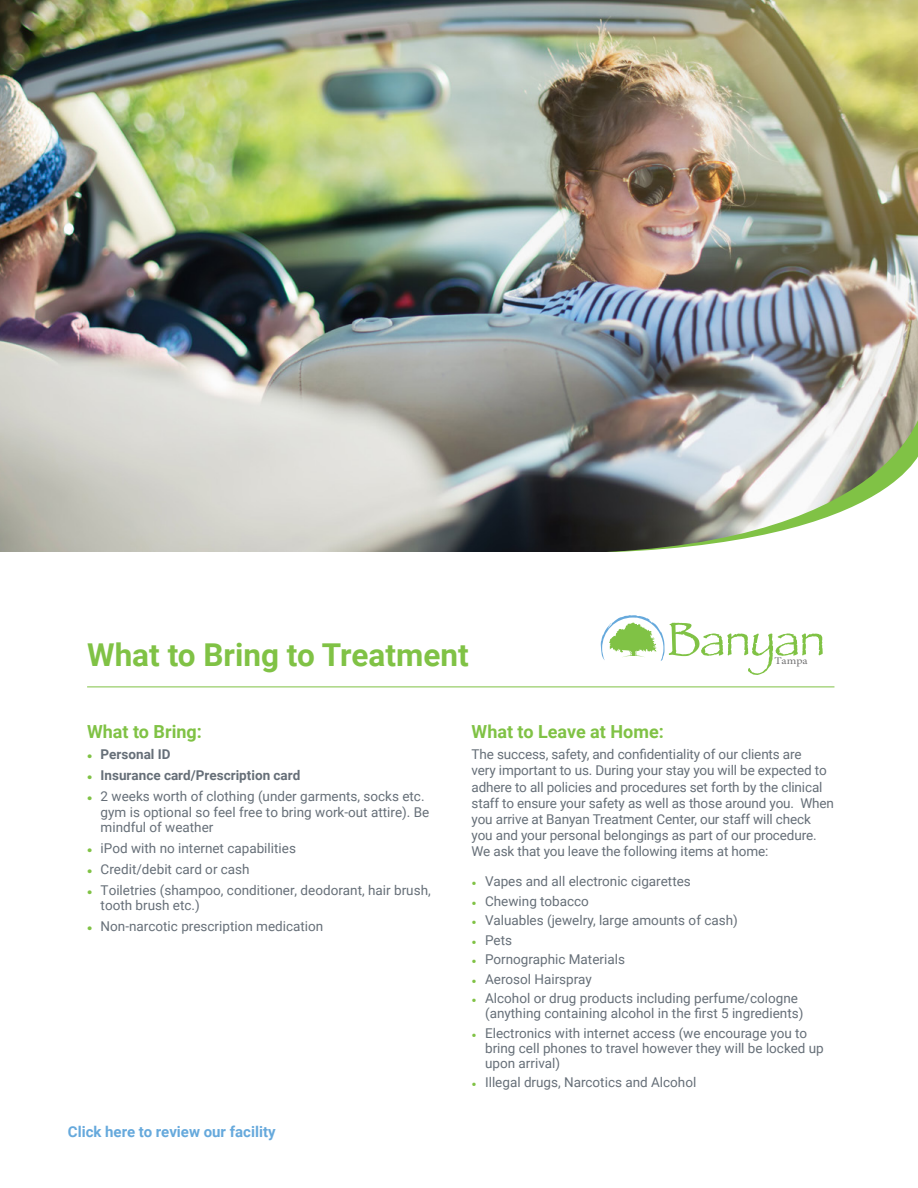
<style>
.page{position:relative;width:918px;height:1188px;background:#fff}
.page>*{position:absolute;margin:0;border:0;box-sizing:border-box;transform-origin:0 0}
.t1{font:700 31.5px "Roboto";color:#80c245}
.t2{font:700 18px "Roboto";color:#80c245}
.t3{font:700 15px "Roboto";color:#66a9dc}
.t4{font:13.5px/16.2px "Roboto";color:#666f78}
.t5{font:700 13.5px "Roboto";color:#666f78}
.t6{font:10.2px "Minion Pro";color:#727273;scale:1.15 1}
.s1{font-family:"Lato";font-size:9px;color:#80c245}
.s2{font-family:"Lato";font-weight:700;font-size:9px;color:#80c245}
</style>
<div class="page">
<img style="left:0;top:0;width:918px;height:552px">
<img style="left:549px;top:405px;width:369px;height:41px">
<svg style="left:549px;top:446px;width:369px;height:106px"></svg>
<hr style="left:87px;top:687px;width:747px;height:1px;background:#80c245">
<svg style="left:601px;top:615px;width:222px;height:60px"></svg>
<h1 class="t1" style="left:87px;top:633px;width:383px">What to Bring to Treatment</h1>
<p class="t6" style="left:774px;top:654px;width:31px">Tampa</p>
<h2 class="t2" style="left:87px;top:719px;width:116px">What to Bring:</h2>
<p class="t5" style="left:87px;top:745px;width:85px"><span class="s1">•</span> Personal ID</p>
<p class="t5" style="left:87px;top:766px;width:215px"><span class="s1">•</span> Insurance card/Prescription card</p>
<p class="t4" style="left:101px;top:788px;width:330px;line-height:15.6px;text-indent:-14px"><span class="s2">•</span> 2 weeks worth of clothing (under garments, socks etc. gym is optional so feel free to bring work-out attire). Be mindful of weather</p>
<p class="t4" style="left:87px;top:840px;width:210px"><span class="s2">•</span> iPod with no internet capabilities</p>
<p class="t4" style="left:87px;top:861px;width:164px"><span class="s2">•</span> Credit/debit card or cash</p>
<p class="t4" style="left:101px;top:883px;width:332px;line-height:15px;text-indent:-14px"><span class="s2">•</span> Toiletries (shampoo, conditioner, deodorant, hair brush, tooth brush etc.)</p>
<p class="t4" style="left:87px;top:918px;width:238px"><span class="s2">•</span> Non-narcotic prescription medication</p>
<p class="t3" style="left:68px;top:1121px;width:209px">Click here to review our facility</p>
<h2 class="t2" style="left:472px;top:719px;width:194px">What to Leave at Home:</h2>
<p class="t4" style="left:472px;top:746px;width:364px">The success, safety, and confidentiality of our clients are<br>very important to us. During your stay you will be expected to adhere to all policies and procedures set forth by the clinical staff to ensure your safety as well as those around you. When you arrive at Banyan Treatment Center, our staff will check you and your personal belongings as part of our procedure.<br>We ask that you leave the following items at home:</p>
<p class="t4" style="left:472px;top:873px;width:221px"><span class="s1">•</span> Vapes and all electronic cigarettes</p>
<p class="t4" style="left:472px;top:892px;width:119px"><span class="s1">•</span> Chewing tobacco</p>
<p class="t4" style="left:472px;top:912px;width:268px"><span class="s1">•</span> Valuables (jewelry, large amounts of cash)</p>
<p class="t4" style="left:472px;top:931px;width:42px"><span class="s1">•</span> Pets</p>
<p class="t4" style="left:472px;top:951px;width:155px"><span class="s1">•</span> Pornographic Materials</p>
<p class="t4" style="left:472px;top:970px;width:122px"><span class="s1">•</span> Aerosol Hairspray</p>
<p class="t4" style="left:485px;top:991px;width:320px;line-height:15px;text-indent:-14px"><span class="s1">•</span> Alcohol or drug products including perfume/cologne (anything containing alcohol in the first 5 ingredients)</p>
<p class="t4" style="left:485px;top:1025px;width:340px;line-height:15px;text-indent:-14px"><span class="s1">•</span> Electronics with internet access (we encourage you to bring cell phones to travel however they will be locked up upon arrival)</p>
<p class="t4" style="left:472px;top:1074px;width:226px"><span class="s1">•</span> Illegal drugs, Narcotics and Alcohol</p>
</div>
